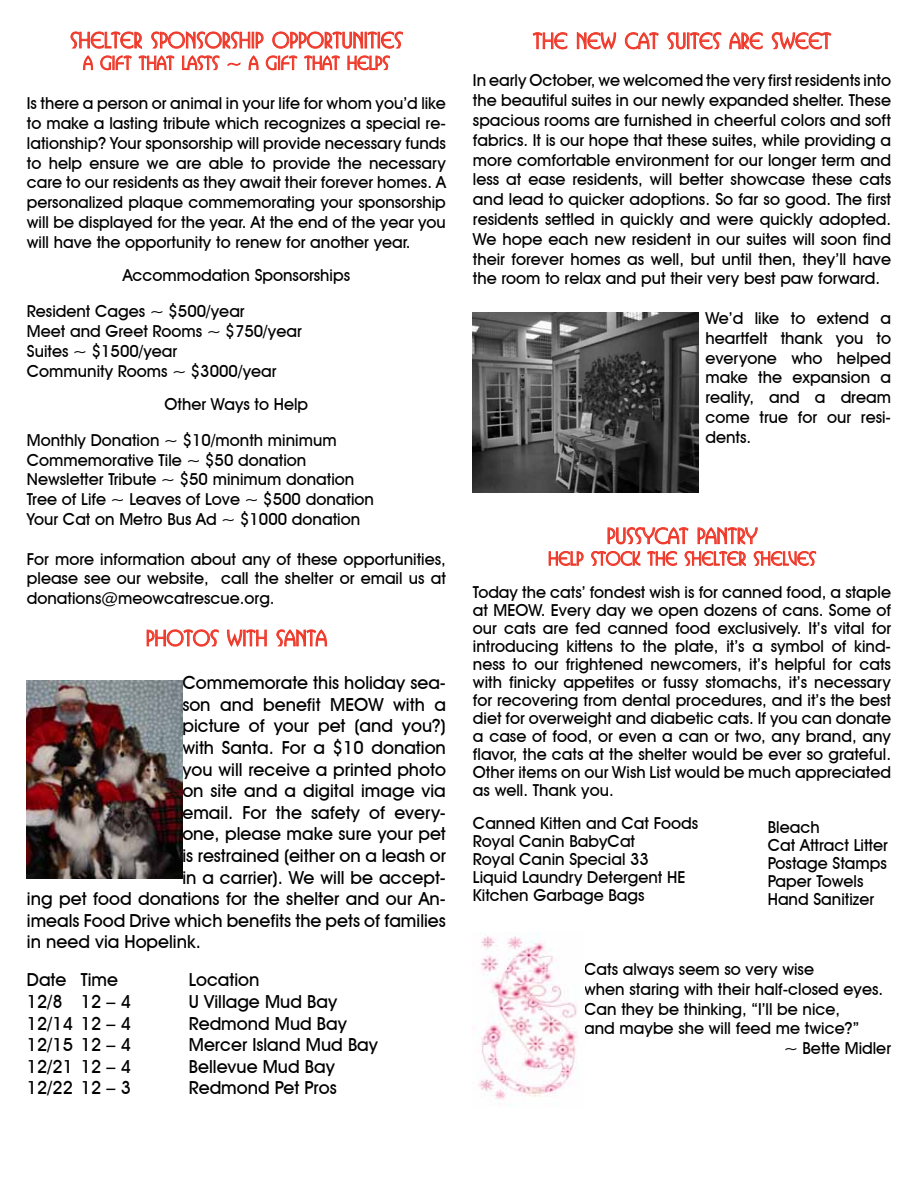
<style>
.page{position:relative;width:918px;height:1188px;background:#fff}
.page>*{position:absolute;margin:0;border:0;box-sizing:border-box;transform-origin:0 0}
.t1{font:500 21px "Busorama IT Cby BT";color:#ef3829}
.t2{font:500 18px "Avant Garde IT Cby BT";color:#000}
.t3{font:500 18px "Busorama IT Cby BT";color:#ef3829}
.t4{font:500 16.5px/19.8px "Avant Garde IT Cby BT";color:#000;text-align:justify}
</style>
<div class="page">
<svg style="left:70px;top:31px;width:72px;height:18px"></svg>
<svg style="left:151px;top:31px;width:113px;height:18px"></svg>
<svg style="left:272px;top:31px;width:131px;height:18px"></svg>
<svg style="left:83px;top:55px;width:10px;height:15px"></svg>
<svg style="left:100px;top:55px;width:32px;height:16px"></svg>
<svg style="left:138px;top:55px;width:37px;height:15px"></svg>
<svg style="left:182px;top:55px;width:38px;height:16px"></svg>
<svg style="left:227px;top:62px;width:14px;height:5px"></svg>
<svg style="left:248px;top:55px;width:11px;height:15px"></svg>
<svg style="left:266px;top:55px;width:32px;height:16px"></svg>
<svg style="left:304px;top:55px;width:36px;height:15px"></svg>
<svg style="left:347px;top:55px;width:43px;height:16px"></svg>
<svg style="left:146px;top:629px;width:73px;height:18px"></svg>
<svg style="left:227px;top:629px;width:40px;height:18px"></svg>
<svg style="left:276px;top:629px;width:51px;height:18px"></svg>
<svg style="left:532px;top:32px;width:36px;height:18px"></svg>
<svg style="left:577px;top:32px;width:39px;height:18px"></svg>
<svg style="left:625px;top:32px;width:34px;height:18px"></svg>
<svg style="left:667px;top:32px;width:55px;height:18px"></svg>
<svg style="left:729px;top:32px;width:34px;height:18px"></svg>
<svg style="left:771px;top:32px;width:61px;height:18px"></svg>
<svg style="left:607px;top:527px;width:82px;height:18px"></svg>
<svg style="left:697px;top:527px;width:61px;height:18px"></svg>
<svg style="left:548px;top:551px;width:36px;height:15px"></svg>
<svg style="left:591px;top:551px;width:50px;height:15px"></svg>
<svg style="left:647px;top:551px;width:30px;height:15px"></svg>
<svg style="left:684px;top:551px;width:62px;height:16px"></svg>
<svg style="left:753px;top:551px;width:63px;height:15px"></svg>
<img style="left:27px;top:680px;width:155px;height:199px">
<img style="left:473px;top:313px;width:226px;height:179px">
<img style="left:478px;top:933px;width:99px;height:167px">
<p class="t1" style="left:70px;top:28px;width:334px">SHELTER SPONSORSHIP OPPORTUNITIES</p>
<p class="t3" style="left:83px;top:52px;width:308px">A GIFT THAT LASTS ~ A GIFT THAT HELPS</p>
<p class="t4" style="left:27px;top:93px;width:421px">Is there a person or animal in your life for whom you’d like to make a lasting tribute which recognizes a special re&shy;lationship? Your sponsorship will provide necessary funds to help ensure we are able to provide the necessary care to our residents as they await their forever homes. A personalized plaque commemorating your sponsorship will be displayed for the year. At the end of the year you will have the opportunity to renew for another year.</p>
<p class="t4" style="left:123px;top:265px;width:229px">Accommodation Sponsorships</p>
<p class="t4" style="left:27px;top:301px;width:276px;text-align:left">Resident Cages ~ $500/year<br>Meet and Greet Rooms ~ $750/year<br>Suites ~ $1500/year<br>Community Rooms ~ $3000/year</p>
<p class="t4" style="left:27px;top:385px;width:311px;line-height:36.3px;text-indent:138px">Other Ways to Help<br>Monthly Donation ~ $10/month minimum</p>
<p class="t4" style="left:27px;top:450px;width:349px;text-align:left">Commemorative Tile ~ $50 donation Newsletter Tribute ~ $50 minimum donation Tree of Life ~ Leaves of Love ~ $500 donation Your Cat on Metro Bus Ad ~ $1000 donation</p>
<p class="t4" style="left:27px;top:549px;width:421px">For more information about any of these opportunities, please see our website, call the shelter or email us at donations@meowcatrescue.org.</p>
<p class="t1" style="left:146px;top:626px;width:182px">PHOTOS WITH SANTA</p>
<p class="t2" style="left:182px;top:672px;width:265px">Commemorate this holiday sea-</p>
<p class="t2" style="left:182px;top:693px;width:265px">son and benefit MEOW with a</p>
<p class="t2" style="left:182px;top:715px;width:265px">picture of your pet (and you?)</p>
<p class="t2" style="left:182px;top:737px;width:265px">with Santa. For a $10 donation</p>
<p class="t2" style="left:182px;top:758px;width:265px">you will receive a printed photo</p>
<p class="t2" style="left:182px;top:780px;width:265px">on site and a digital image via</p>
<p class="t2" style="left:182px;top:801px;width:265px">email. For the safety of every-</p>
<p class="t2" style="left:182px;top:823px;width:265px">one, please make sure your pet</p>
<p class="t2" style="left:182px;top:845px;width:265px">is restrained (either on a leash or</p>
<p class="t2" style="left:182px;top:866px;width:265px">in a carrier). We will be accept-</p>
<p class="t2" style="left:27px;top:888px;width:420px">ing pet food donations for the shelter and our An-</p>
<p class="t2" style="left:27px;top:909px;width:421px">imeals Food Drive which benefits the pets of families</p>
<p class="t2" style="left:27px;top:931px;width:175px">in need via Hopelink.</p>
<p class="t2" style="left:27px;top:969px;width:93px">Date Time</p>
<p class="t2" style="left:189px;top:969px;width:72px">Location</p>
<p class="t2" style="left:27px;top:991px;width:106px">12/8 12 – 4</p>
<p class="t2" style="left:189px;top:991px;width:150px">U Village Mud Bay</p>
<p class="t2" style="left:27px;top:1012px;width:106px">12/14 12 – 4</p>
<p class="t2" style="left:189px;top:1012px;width:160px">Redmond Mud Bay</p>
<p class="t2" style="left:27px;top:1034px;width:106px">12/15 12 – 4</p>
<p class="t2" style="left:189px;top:1034px;width:191px">Mercer Island Mud Bay</p>
<p class="t2" style="left:27px;top:1055px;width:106px">12/21 12 – 4</p>
<p class="t2" style="left:189px;top:1055px;width:148px">Bellevue Mud Bay</p>
<p class="t2" style="left:27px;top:1077px;width:106px">12/22 12 – 3</p>
<p class="t2" style="left:189px;top:1077px;width:149px">Redmond Pet Pros</p>
<p class="t1" style="left:533px;top:28px;width:299px">THE NEW CAT SUITES ARE SWEET</p>
<p class="t4" style="left:473px;top:71px;width:420px">In early October, we welcomed the very first residents into the beautiful suites in our newly expanded shelter. These spacious rooms are furnished in cheerful colors and soft fabrics. It is our hope that these suites, while providing a more comfortable environment for our longer term and less at ease residents, will better showcase these cats and lead to quicker adoptions. So far so good. The first residents settled in quickly and were quickly adopted.<br>We hope each new resident in our suites will soon find their forever homes as well, but until then, they’ll have the room to relax and put their very best paw forward.</p>
<p class="t4" style="left:705px;top:308px;width:187px">We’d like to extend a heartfelt thank you to everyone who helped make the expansion a reality, and a dream come true for our resi&shy;dents.</p>
<p class="t1" style="left:607px;top:523px;width:152px">PUSSYCAT PANTRY</p>
<p class="t3" style="left:548px;top:548px;width:269px">HELP STOCK THE SHELTER SHELVES</p>
<p class="t4" style="left:473px;top:583px;width:420px;line-height:18px">Today the cats’ fondest wish is for canned food, a staple at MEOW. Every day we open dozens of cans. Some of our cats are fed canned food exclusively. It’s vital for introducing kittens to the plate, it’s a symbol of kind&shy;ness to our frightened newcomers, it’s helpful for cats with finicky appetites or fussy stomachs, it’s necessary for recovering from dental procedures, and it’s the best diet for overweight and diabetic cats. If you can donate a case of food, or even a can or two, any brand, any flavor, the cats at the shelter would be ever so grateful.<br>Other items on our Wish List would be much appreciated as well. Thank you.</p>
<p class="t4" style="left:473px;top:814px;width:227px;line-height:18px;text-align:left">Canned Kitten and Cat Foods<br>Royal Canin BabyCat<br>Royal Canin Special 33<br>Liquid Laundry Detergent HE<br>Kitchen Garbage Bags</p>
<p class="t4" style="left:768px;top:818px;width:122px;line-height:18px;text-align:left">Bleach<br>Cat Attract Litter<br>Postage Stamps<br>Paper Towels<br>Hand Sanitizer</p>
<p class="t4" style="left:584px;top:959px;width:231px">Cats always seem so very wise</p>
<p class="t4" style="left:584px;top:979px;width:301px">when staring with their half-closed eyes.</p>
<p class="t4" style="left:584px;top:999px;width:258px">Can they be thinking, “I’ll be nice,</p>
<p class="t4" style="left:584px;top:1019px;width:277px">and maybe she will feed me twice?”</p>
<p class="t4" style="left:784px;top:1038px;width:109px">~ Bette Midler</p>
</div>
